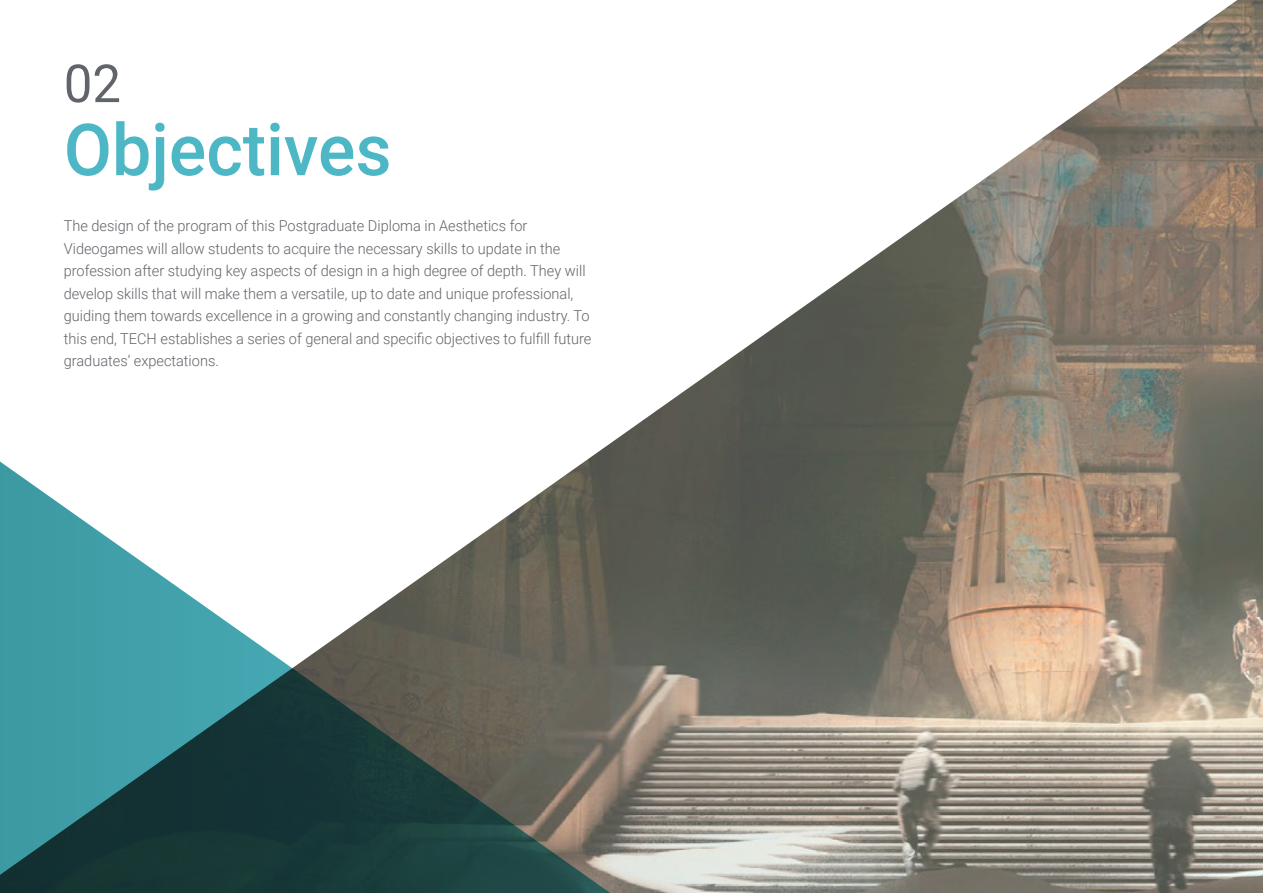
<style>
.page{position:relative;width:1263px;height:893px;background:#fff}
.page>*{position:absolute;margin:0;border:0;box-sizing:border-box;transform-origin:0 0}
.t1{font:500 72px "Roboto";color:#4db7c5}
.t2{font:52.5px "Roboto";color:#61646a}
.t3{font:300 15px/22.5px "Roboto";color:#61646a}
</style>
<div class="page">
<img style="left:606px;top:0;width:657px;height:893px">
<svg style="left:0;top:446px;width:640px;height:447px"></svg>
<h2 class="t2" style="left:64px;top:47px;width:59px">02</h2>
<h1 class="t1" style="left:64px;top:99px;width:329px">Objectives</h1>
<p class="t3" style="left:64px;top:214px;width:529px">The design of the program of this Postgraduate Diploma in Aesthetics for Videogames will allow students to acquire the necessary skills to update in the profession after studying key aspects of design in a high degree of depth. They will develop skills that will make them a versatile, up to date and unique professional, guiding them towards excellence in a growing and constantly changing industry. To this end, TECH establishes a series of general and specific objectives to fulfill future graduates’ expectations.</p>
</div>
